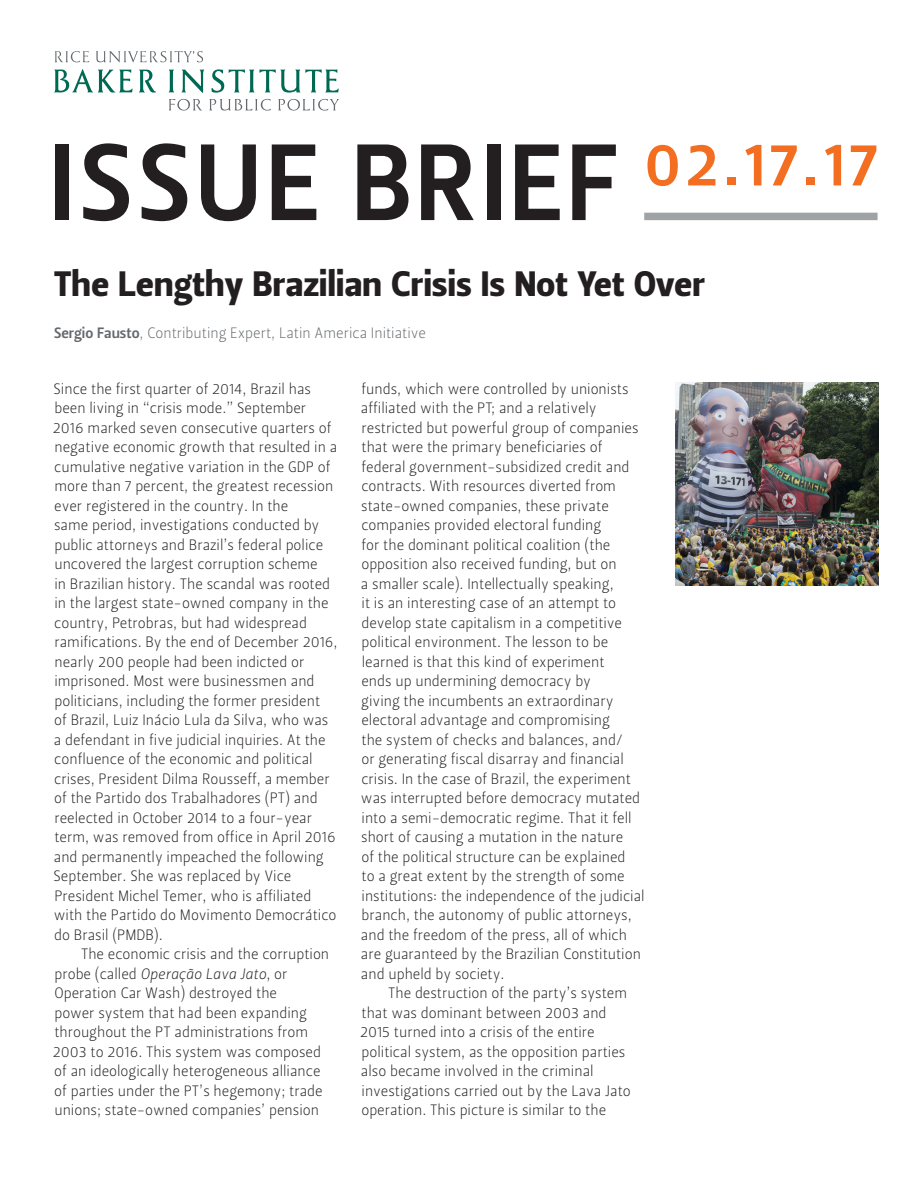
<style>
.page{position:relative;width:918px;height:1188px;background:#fff}
.page>*{position:absolute;margin:0;border:0;box-sizing:border-box;transform-origin:0 0}
.Body_text___Hanging{font:108px "Leitura Sans Grot 3";letter-spacing:.05em;color:#231f20}
.Body_text___Hanging-2{font:61.5px "Leitura Sans Grot 3";color:#f36e21}
.body_text{font:35.25px "Leitura Sans Grot 4";letter-spacing:.01em;color:#231f20}
.body_text-2{font:15px/19.5px "Leitura Sans Grot 1";color:#231f20}
.body_text-3{font:15px "Leitura Sans Grot 1";color:#64696d}
.s1{font-family:"Leitura Sans Grot 3"}
.s2{font-family:"Leitura Sans Italic 1"}
</style>
<div class="page">
<img style="left:675px;top:382px;width:203px;height:204px">
<svg style="left:54px;top:69px;width:79px;height:24px"></svg>
<svg style="left:139px;top:69px;width:17px;height:24px"></svg>
<svg style="left:169px;top:70px;width:5px;height:22px"></svg>
<svg style="left:181px;top:69px;width:23px;height:24px"></svg>
<svg style="left:211px;top:69px;width:128px;height:24px"></svg>
<svg style="left:55px;top:51px;width:34px;height:11px"></svg>
<svg style="left:96px;top:51px;width:107px;height:12px"></svg>
<svg style="left:169px;top:99px;width:33px;height:12px"></svg>
<svg style="left:209px;top:99px;width:62px;height:12px"></svg>
<svg style="left:278px;top:99px;width:61px;height:12px"></svg>
<div style="left:644px;top:213px;width:234px;height:7px;background:#9fa3a6"></div>
<p class="Body_text___Hanging" style="left:50px;top:120px;width:569px">ISSUE BRIEF</p>
<p class="Body_text___Hanging-2" style="left:644px;top:128px;width:235px">02.17.17</p>
<p class="body_text" style="left:54px;top:263px;width:653px">The Lengthy Brazilian Crisis Is Not Yet Over</p>
<p class="body_text-3" style="left:54px;top:324px;width:374px"><span class="s1">Sergio Fausto</span>, Contributing Expert, Latin America Initiative</p>
<p class="body_text-2" style="left:53px;top:379px;width:286px">Since the first quarter of 2014, Brazil has been living in “crisis mode.” September 2016 marked seven consecutive quarters of negative economic growth that resulted in a cumulative negative variation in the GDP of more than 7 percent, the greatest recession ever registered in the country. In the<br>same period, investigations conducted by public attorneys and Brazil’s federal police uncovered the largest corruption scheme<br>in Brazilian history. The scandal was rooted in the largest state-owned company in the country, Petrobras, but had widespread ramifications. By the end of December 2016, nearly 200 people had been indicted or imprisoned. Most were businessmen and politicians, including the former president<br>of Brazil, Luiz Inácio Lula da Silva, who was a defendant in five judicial inquiries. At the confluence of the economic and political crises, President Dilma Rousseff, a member of the Partido dos Trabalhadores (PT) and reelected in October 2014 to a four-year term, was removed from office in April 2016 and permanently impeached the following September. She was replaced by Vice President Michel Temer, who is affiliated with the Partido do Movimento Democrático do Brasil (PMDB).</p>
<p class="body_text-2" style="left:53px;top:945px;width:278px;text-indent:28px">The economic crisis and the corruption probe (called <span class="s2">Operação Lava Jato</span>, or Operation Car Wash) destroyed the<br>power system that had been expanding throughout the PT administrations from 2003 to 2016. This system was composed of an ideologically heterogeneous alliance of parties under the PT’s hegemony; trade unions; state-owned companies’ pension</p>
<p class="body_text-2" style="left:361px;top:379px;width:285px">funds, which were controlled by unionists affiliated with the PT; and a relatively restricted but powerful group of companies that were the primary beneficiaries of federal government-subsidized credit and contracts. With resources diverted from state-owned companies, these private companies provided electoral funding<br>for the dominant political coalition (the opposition also received funding, but on<br>a smaller scale). Intellectually speaking,<br>it is an interesting case of an attempt to develop state capitalism in a competitive political environment. The lesson to be learned is that this kind of experiment<br>ends up undermining democracy by<br>giving the incumbents an extraordinary electoral advantage and compromising<br>the system of checks and balances, and/<br>or generating fiscal disarray and financial crisis. In the case of Brazil, the experiment was interrupted before democracy mutated into a semi-democratic regime. That it fell short of causing a mutation in the nature<br>of the political structure can be explained<br>to a great extent by the strength of some institutions: the independence of the judicial branch, the autonomy of public attorneys, and the freedom of the press, all of which are guaranteed by the Brazilian Constitution and upheld by society.</p>
<p class="body_text-2" style="left:360px;top:984px;width:272px;text-indent:28px">The destruction of the party’s system that was dominant between 2003 and 2015 turned into a crisis of the entire political system, as the opposition parties also became involved in the criminal investigations carried out by the Lava Jato operation. This picture is similar to the</p>
</div>
